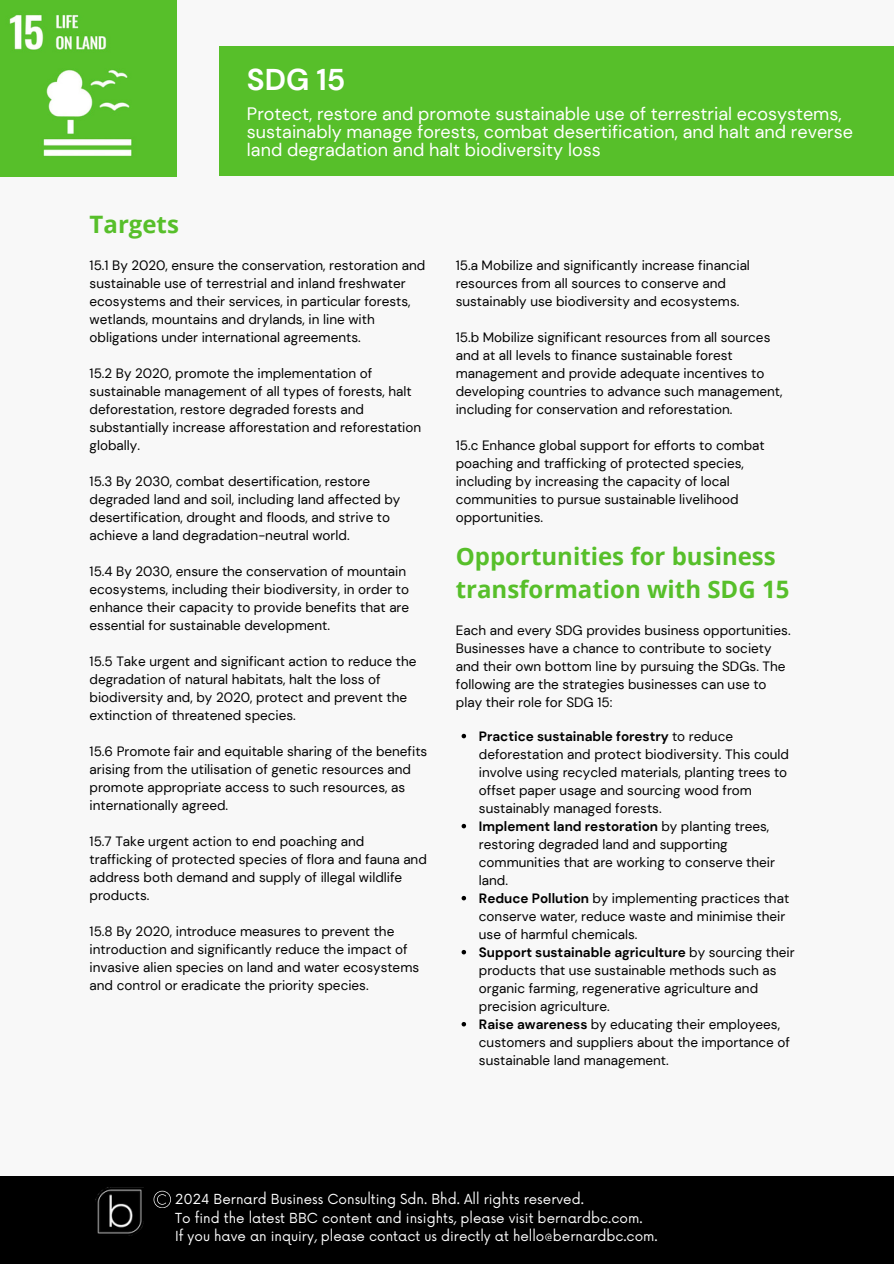
<style>
.page{position:relative;width:894px;height:1264px;background:#fff}
.page>*{position:absolute;margin:0;border:0;box-sizing:border-box;transform-origin:0 0}
.t1{font:700 30px "DM Sans";color:#fff}
.t2{font:700 24px/32.7px "Open Sans";color:#57bf2a}
.t3{font:18px/18px "DM Sans";color:#fff}
.t4{font:13.5px/18px "DM Sans";color:#000}
.t5{font:13.5px "Now";color:#fff}
.s1{font-weight:700}
</style>
<div class="page">
<div style="left:0;top:0;width:893px;height:1263px;background:#f8f8f8"></div>
<div style="left:0;top:1176px;width:893px;height:87px;background:#000"></div>
<img style="left:95px;top:1187px;width:49px;height:49px">
<svg style="left:153px;top:1190px;width:17px;height:17px"></svg>
<div style="left:219px;top:47px;width:674px;height:129px;background:#57bf2a"></div>
<img style="left:0;top:0;width:177px;height:177px">
<svg style="left:461px;top:733px;width:5px;height:5px"></svg>
<svg style="left:461px;top:823px;width:5px;height:5px"></svg>
<svg style="left:461px;top:895px;width:5px;height:5px"></svg>
<svg style="left:461px;top:950px;width:5px;height:4px"></svg>
<svg style="left:461px;top:1022px;width:5px;height:4px"></svg>
<h2 class="t1" style="left:247px;top:60px;width:100px">SDG 15</h2>
<h2 class="t3" style="left:247px;top:105px;width:607px">Protect, restore and promote sustainable use of terrestrial ecosystems, sustainably manage forests, combat desertification, and halt and reverse land degradation and halt biodiversity loss</h2>
<p class="t2" style="left:90px;top:207px;width:91px">Targets</p>
<p class="t4" style="left:90px;top:256px;width:337px">15.1 By 2020, ensure the conservation, restoration and sustainable use of terrestrial and inland freshwater ecosystems and their services, in particular forests, wetlands, mountains and drylands, in line with obligations under international agreements.</p>
<p class="t4" style="left:90px;top:364px;width:333px">15.2 By 2020, promote the implementation of sustainable management of all types of forests, halt deforestation, restore degraded forests and substantially increase afforestation and reforestation globally.</p>
<p class="t4" style="left:90px;top:472px;width:312px">15.3 By 2030, combat desertification, restore degraded land and soil, including land affected by desertification, drought and floods, and strive to achieve a land degradation-neutral world.</p>
<p class="t4" style="left:90px;top:562px;width:321px">15.4 By 2030, ensure the conservation of mountain ecosystems, including their biodiversity, in order to enhance their capacity to provide benefits that are essential for sustainable development.</p>
<p class="t4" style="left:90px;top:652px;width:328px">15.5 Take urgent and significant action to reduce the degradation of natural habitats, halt the loss of biodiversity and, by 2020, protect and prevent the extinction of threatened species.</p>
<p class="t4" style="left:90px;top:742px;width:339px">15.6 Promote fair and equitable sharing of the benefits arising from the utilisation of genetic resources and promote appropriate access to such resources, as internationally agreed.</p>
<p class="t4" style="left:90px;top:832px;width:339px">15.7 Take urgent action to end poaching and trafficking of protected species of flora and fauna and address both demand and supply of illegal wildlife products.</p>
<p class="t4" style="left:90px;top:922px;width:331px">15.8 By 2020, introduce measures to prevent the introduction and significantly reduce the impact of invasive alien species on land and water ecosystems and control or eradicate the priority species.</p>
<p class="t4" style="left:455px;top:256px;width:296px">15.a Mobilize and significantly increase financial resources from all sources to conserve and sustainably use biodiversity and ecosystems.</p>
<p class="t4" style="left:455px;top:328px;width:328px">15.b Mobilize significant resources from all sources and at all levels to finance sustainable forest management and provide adequate incentives to developing countries to advance such management, including for conservation and reforestation.</p>
<p class="t4" style="left:455px;top:436px;width:310px">15.c Enhance global support for efforts to combat poaching and trafficking of protected species, including by increasing the capacity of local communities to pursue sustainable livelihood opportunities.</p>
<p class="t2" style="left:455px;top:539px;width:335px">Opportunities for business transformation with SDG 15</p>
<p class="t4" style="left:456px;top:621px;width:336px">Each and every SDG provides business opportunities.<br>Businesses have a chance to contribute to society and their own bottom line by pursuing the SDGs. The following are the strategies businesses can use to play their role for SDG 15:</p>
<p class="t4" style="left:479px;top:727px;width:311px"><span class="s1">Practice sustainable forestry</span> to reduce deforestation and protect biodiversity. This could involve using recycled materials, planting trees to offset paper usage and sourcing wood from sustainably managed forests.</p>
<p class="t4" style="left:479px;top:817px;width:297px"><span class="s1">Implement land restoration</span> by planting trees, restoring degraded land and supporting communities that are working to conserve their land.</p>
<p class="t4" style="left:479px;top:889px;width:312px"><span class="s1">Reduce Pollution</span> by implementing practices that conserve water, reduce waste and minimise their use of harmful chemicals.</p>
<p class="t4" style="left:479px;top:943px;width:317px"><span class="s1">Support sustainable agriculture</span> by sourcing their products that use sustainable methods such as organic farming, regenerative agriculture and precision agriculture.</p>
<p class="t4" style="left:479px;top:1015px;width:312px"><span class="s1">Raise awareness</span> by educating their employees, customers and suppliers about the importance of sustainable land management.</p>
<h3 class="t5" style="left:175px;top:1191px;width:410px">2024 Bernard Business Consulting Sdn. Bhd. All rights reserved.</h3>
<p class="t5" style="left:175px;top:1210px;width:469px">To find the latest BBC content and insights, please visit bernardbc.com.</p>
<p class="t5" style="left:175px;top:1228px;width:484px">If you have an inquiry, please contact us directly at hello@bernardbc.com.</p>
</div>
